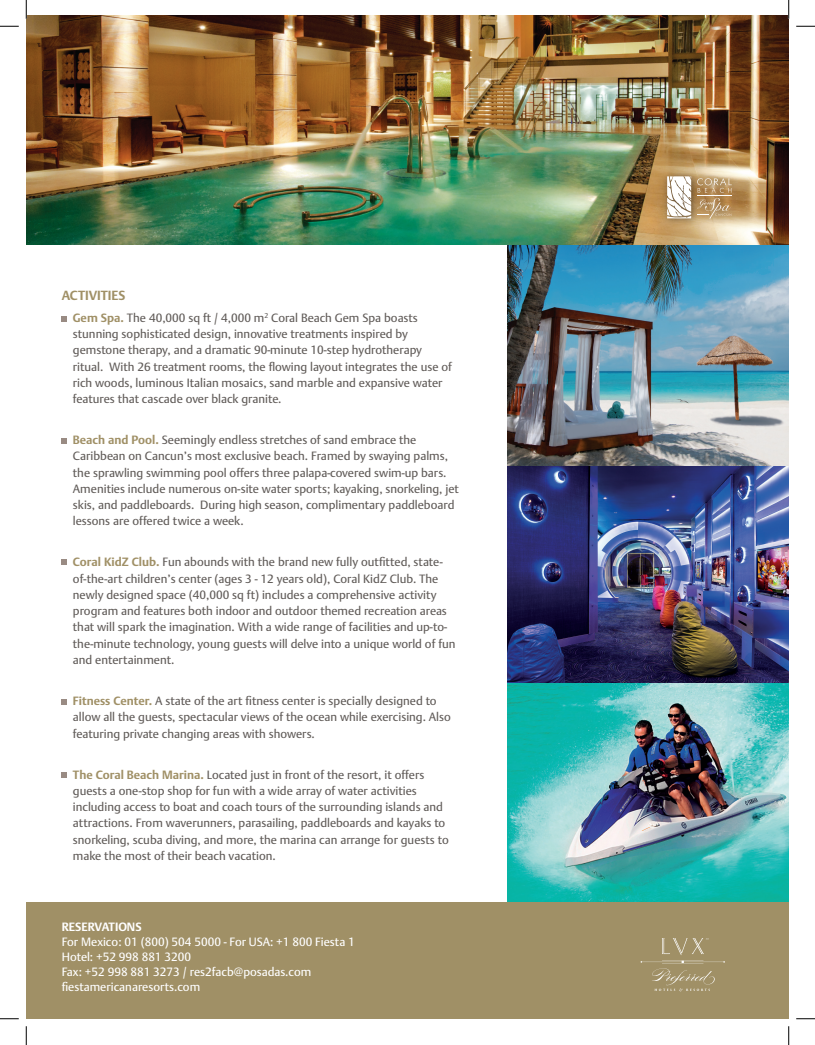
<style>
.page{position:relative;width:815px;height:1045px;background:#fff}
.page>*{position:absolute;margin:0;border:0;box-sizing:border-box;transform-origin:0 0}
.t1{font:700 13.12px "DTL Argo TOT";color:#a09066}
.t2{font:11.88px/16.2px "DTL Argo TOT";color:#615c59}
.t3{font:11.88px "DTL Argo TOT";color:#fff}
.t4{font:700 11.88px "DTL Argo TOT";color:#fff}
.s1{font-weight:700;color:#a09066}
</style>
<div class="page">
<svg style="left:62px;top:316px;width:5px;height:5px"></svg>
<svg style="left:62px;top:438px;width:5px;height:5px"></svg>
<svg style="left:62px;top:560px;width:5px;height:5px"></svg>
<svg style="left:62px;top:699px;width:5px;height:5px"></svg>
<svg style="left:62px;top:772px;width:5px;height:5px"></svg>
<div style="left:26px;top:901px;width:762px;height:117px;background:#a09066"></div>
<svg style="left:640px;top:938px;width:84px;height:53px"></svg>
<img style="left:507px;top:244px;width:281px;height:657px">
<img style="left:26px;top:16px;width:762px;height:228px">
<div style="left:661px;top:171px;width:78px;height:55px;background:#231f20;opacity:.55"></div>
<svg style="left:667px;top:176px;width:24px;height:42px"></svg>
<svg style="left:697px;top:178px;width:34px;height:40px"></svg>
<svg style="left:0;top:25px;width:19px;height:2px"></svg>
<svg style="left:796px;top:25px;width:18px;height:2px"></svg>
<svg style="left:0;top:1018px;width:19px;height:1px"></svg>
<svg style="left:796px;top:1018px;width:18px;height:1px"></svg>
<svg style="left:25px;top:0;width:2px;height:19px"></svg>
<svg style="left:25px;top:1026px;width:2px;height:19px"></svg>
<svg style="left:787px;top:0;width:2px;height:19px"></svg>
<svg style="left:788px;top:1026px;width:1px;height:19px"></svg>
<p class="t1" style="left:62px;top:287px;width:65px">ACTIVITIES</p>
<p class="t2" style="left:73px;top:309px;width:380px"><span class="s1">Gem Spa.</span> The 40,000 sq ft / 4,000 m<sup>2</sup> Coral Beach Gem Spa boasts stunning sophisticated design, innovative treatments inspired by gemstone therapy, and a dramatic 90-minute 10-step hydrotherapy ritual. With 26 treatment rooms, the flowing layout integrates the use of rich woods, luminous Italian mosaics, sand marble and expansive water features that cascade over black granite.</p>
<p class="t2" style="left:73px;top:432px;width:387px"><span class="s1">Beach and Pool.</span> Seemingly endless stretches of sand embrace the Caribbean on Cancun’s most exclusive beach. Framed by swaying palms, the sprawling swimming pool offers three palapa-covered swim-up bars.<br>Amenities include numerous on-site water sports; kayaking, snorkeling, jet skis, and paddleboards. During high season, complimentary paddleboard lessons are offered twice a week.</p>
<p class="t2" style="left:73px;top:554px;width:384px"><span class="s1">Coral KidZ Club.</span> Fun abounds with the brand new fully outfitted, state&shy;of-the-art children’s center (ages 3 - 12 years old), Coral KidZ Club. The newly designed space (40,000 sq ft) includes a comprehensive activity program and features both indoor and outdoor themed recreation areas that will spark the imagination. With a wide range of facilities and up-to&shy;the-minute technology, young guests will delve into a unique world of fun and entertainment.</p>
<p class="t2" style="left:73px;top:693px;width:379px"><span class="s1">Fitness Center.</span> A state of the art fitness center is specially designed to allow all the guests, spectacular views of the ocean while exercising. Also featuring private changing areas with showers.</p>
<p class="t2" style="left:73px;top:766px;width:377px"><span class="s1">The Coral Beach Marina.</span> Located just in front of the resort, it offers guests a one-stop shop for fun with a wide array of water activities including access to boat and coach tours of the surrounding islands and attractions. From waverunners, parasailing, paddleboards and kayaks to snorkeling, scuba diving, and more, the marina can arrange for guests to make the most of their beach vacation.</p>
<p class="t4" style="left:62px;top:920px;width:81px">RESERVATIONS</p>
<p class="t3" style="left:62px;top:935px;width:294px">For Mexico: 01 (800) 504 5000 - For USA: +1 800 Fiesta 1</p>
<p class="t3" style="left:62px;top:950px;width:131px">Hotel: +52 998 881 3200</p>
<p class="t3" style="left:62px;top:965px;width:251px">Fax: +52 998 881 3273 / res2facb@posadas.com</p>
<p class="t3" style="left:62px;top:980px;width:140px">fiestamericanaresorts.com</p>
</div>
